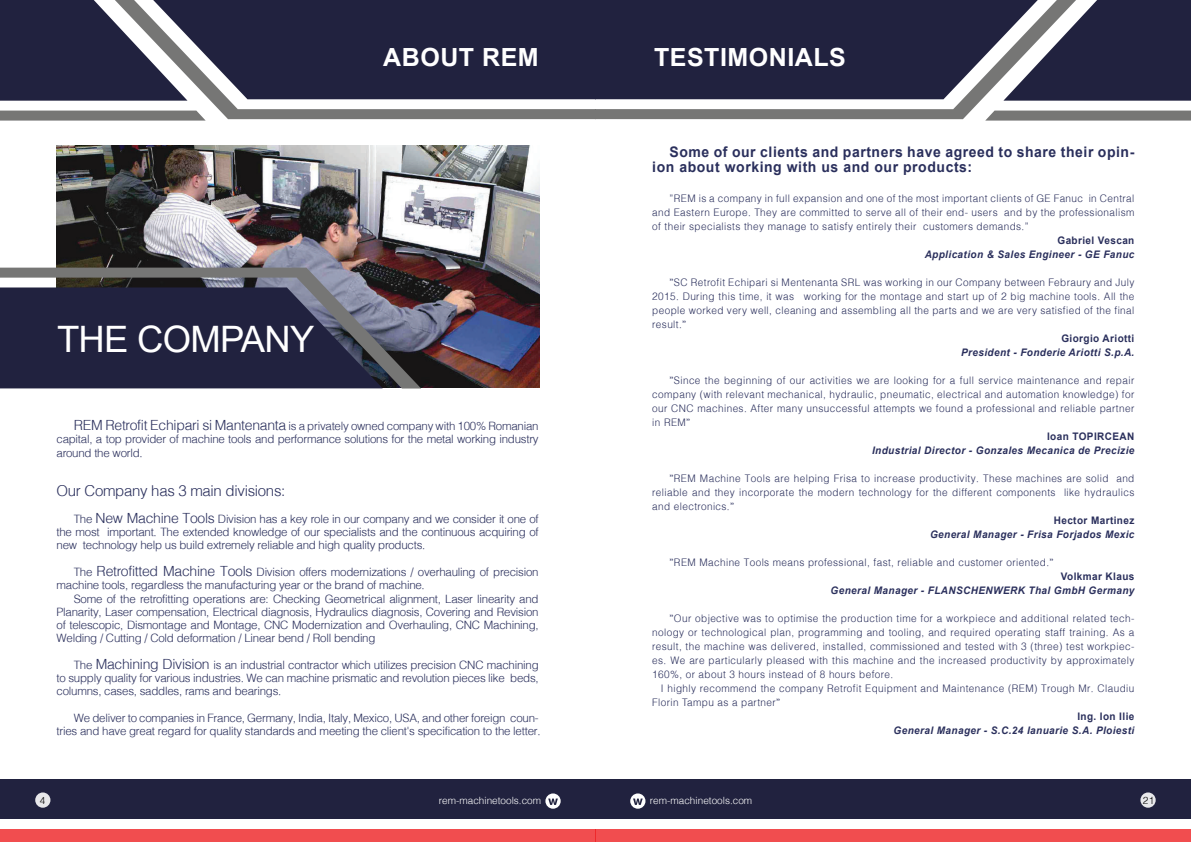
<style>
.page{position:relative;width:1191px;height:842px;background:#fff}
.page>*{position:absolute;margin:0;border:0;box-sizing:border-box;transform-origin:0 0}
.t1{font:36.4px "Arial";letter-spacing:-.02em;color:#fff}
.t2{font:700 25px "Arial";letter-spacing:.02em;color:#fff}
.t3{font:300 15px "Helv";letter-spacing:-.02em;color:#2a2f5c}
.t4{font:700 14.6px/15px "Arial";letter-spacing:.04em;color:#2a2f5c;scale:.96 1}
.t5{font:300 11.5px/13.3px "Helv";letter-spacing:-.02em;color:#2a2f5c;text-align:justify}
.t6{font:300 10.4px/14px "Helv";letter-spacing:.04em;color:#2a2f5c;text-align:justify;scale:.96 1}
.t7{font:italic 700 10.4px "Arial";letter-spacing:.04em;color:#2a2f5c;scale:.96 1}
.t8{font:700 10.4px "Arial";letter-spacing:.04em;color:#2a2f5c;scale:.96 1}
.t9{font:300 10px "Helv";color:#fff}
.t10{font:300 10px "Helv";color:#050504}
.s1{font-size:14px}
.s2{font-family:"Minion Pro";font-weight:400}
</style>
<div class="page">
<img style="left:56px;top:145px;width:483px;height:243px">
<svg style="left:115px;top:99px;width:480px;height:20px"></svg>
<div style="left:187px;top:0;width:408px;height:99px;background:#21223f"></div>
<div style="left:0;top:779px;width:596px;height:40px;background:#21223f"></div>
<div style="left:0;top:829px;width:595px;height:13px;background:#f14d4f"></div>
<svg style="left:35px;top:792px;width:15px;height:16px"></svg>
<svg style="left:545px;top:793px;width:15px;height:16px"></svg>
<svg style="left:0;top:0;width:187px;height:101px;background:#48495f"></svg>
<svg style="left:0;top:111px;width:206px;height:10px;background:#7e7e7d"></svg>
<svg style="left:0;top:268px;width:421px;height:120px;background:#636167"></svg>
<svg style="left:0;top:287px;width:383px;height:101px;background:#2a2c47"></svg>
<svg style="left:595px;top:99px;width:481px;height:20px"></svg>
<div style="left:595px;top:0;width:408px;height:99px;background:#21223f"></div>
<div style="left:595px;top:779px;width:595px;height:40px;background:#21223f"></div>
<div style="left:595px;top:829px;width:595px;height:13px;background:#f14d4f"></div>
<svg style="left:1140px;top:792px;width:15px;height:16px"></svg>
<svg style="left:630px;top:793px;width:15px;height:16px"></svg>
<svg style="left:1003px;top:0;width:187px;height:101px;background:#484960"></svg>
<svg style="left:985px;top:111px;width:205px;height:10px;background:#7e7e7d"></svg>
<h2 class="t2" style="left:383px;top:40px;width:157px">ABOUT REM</h2>
<h1 class="t1" style="left:57px;top:314px;width:259px">THE COMPANY</h1>
<p class="t5" style="left:57px;top:419px;width:484px;text-indent:17px"><span class="s1">REM Retrofit Echipari si Mantenanta</span> is a privately owned company with 100% Romanian capital, a top provider of machine tools and performance solutions for the metal working industry around the world.</p>
<h3 class="t3" style="left:56px;top:482px;width:230px">Our Company has 3 main divisions:</h3>
<p class="t5" style="left:57px;top:512px;width:484px;text-indent:17px">The <span class="s1">New Machine Tools</span> Division has a key role in our company and we consider it one of the most important. The extended knowledge of our specialists and the continuous acquiring of new technology help us build extremely reliable and high quality products.</p>
<p class="t5" style="left:56px;top:565px;width:483px;text-indent:17px">The <span class="s1">Retrofitted Machine Tools</span> Division offers modernizations / overhauling of precision machine tools, regardless the manufacturing year or the brand of machine.</p>
<p class="t5" style="left:56px;top:591px;width:484px;text-indent:17px">Some of the retrofitting operations are: Checking Geometrical alignment, Laser linearity and Planarity, Laser compensation, Electrical diagnosis, Hydraulics diagnosis, Covering and Revision of telescopic, Dismontage and Montage, CNC Modernization and Overhauling, CNC Machining, Welding / Cutting / Cold deformation / Linear bend / Roll bending</p>
<p class="t5" style="left:57px;top:658px;width:484px;text-indent:17px">The <span class="s1">Machining Division</span> is an industrial contractor which utilizes precision CNC machining to supply quality for various industries. We can machine prismatic and revolution pieces like beds, columns, cases, saddles, rams and bearings.</p>
<p class="t5" style="left:57px;top:711px;width:486px;text-align:right">We deliver to companies in France, Germany, India, Italy, Mexico, USA, and other foreign coun&shy;tries and have great regard for quality standards and meeting the client's specification to the letter.</p>
<p class="t10" style="left:40px;top:794px;width:7px">4</p>
<p class="t9" style="left:439px;top:794px;width:104px">rem-machinetools.com</p>
<h2 class="t2" style="left:654px;top:39px;width:193px">TESTIMONIALS</h2>
<h3 class="t4" style="left:652px;top:145px;width:504px;text-indent:17px">Some of our clients and partners have agreed to share their opin&shy;ion about working with us and our products:</h3>
<p class="t6" style="left:652px;top:191px;width:504px;text-indent:17px">”REM is a company in full expansion and one of the most important clients of GE Fanuc in Central and Eastern Europe. They are committed to serve all of their end- users and by the professionalism of their specialists they manage to satisfy entirely their customers demands.”</p>
<p class="t8" style="left:1057px;top:233px;width:82px">Gabriel Vescan</p>
<p class="t7" style="left:924px;top:247px;width:220px">Application &amp; Sales Engineer - GE Fanuc</p>
<p class="t6" style="left:652px;top:275px;width:504px;text-indent:17px"><span class="s2">”</span>SC Retrofit Echipari si Mentenanta SRL was working in our Company between Febraury and July 2015. During this time, it was working for the montage and start up of 2 big machine tools. All the people worked very well, cleaning and assembling all the parts and we are very satisfied of the final result.<span class="s2">”</span></p>
<p class="t8" style="left:1061px;top:331px;width:78px">Giorgio Ariotti</p>
<p class="t7" style="left:961px;top:345px;width:182px">President - Fonderie Ariotti S.p.A.</p>
<p class="t6" style="left:652px;top:373px;width:504px;text-indent:17px"><span class="s2">”</span>Since the beginning of our activities we are looking for a full service maintenance and repair company (with relevant mechanical, hydraulic, pneumatic, electrical and automation knowledge) for our CNC machines. After many unsuccessful attempts we found a professional and reliable partner in REM<span class="s2">”</span></p>
<p class="t8" style="left:1047px;top:429px;width:92px">Ioan TOPIRCEAN</p>
<p class="t7" style="left:872px;top:443px;width:275px">Industrial Director - Gonzales Mecanica de Precizie</p>
<p class="t6" style="left:652px;top:471px;width:504px;text-indent:17px"><span class="s2">”</span>REM Machine Tools are helping Frisa to increase productivity. These machines are solid and reliable and they incorporate the modern technology for the different components like hydraulics and electronics.<span class="s2">”</span></p>
<p class="t8" style="left:1053px;top:513px;width:85px">Hector Martinez</p>
<p class="t7" style="left:930px;top:527px;width:214px">General Manager - Frisa Forjados Mexic</p>
<p class="t6" style="left:669px;top:555px;width:401px"><span class="s2">”</span>REM Machine Tools means professional, fast, reliable and customer oriented.<span class="s2">”</span></p>
<p class="t8" style="left:1060px;top:569px;width:78px">Volkmar Klaus</p>
<p class="t7" style="left:830px;top:583px;width:318px">General Manager - FLANSCHENWERK Thal GmbH Germany</p>
<p class="t6" style="left:652px;top:611px;width:504px;text-indent:17px"><span class="s2">”</span>Our objective was to optimise the production time for a workpiece and additional related tech&shy;nology or technological plan, programming and tooling, and required operating staff training. As a result, the machine was delivered, installed, commissioned and tested with 3 (three) test workpiec&shy;es. We are particularly pleased with this machine and the increased productivity by approximately 160%, or about 3 hours instead of 8 hours before.</p>
<p class="t6" style="left:652px;top:681px;width:504px;text-indent:9px">I highly recommend the company Retrofit Equipment and Maintenance (REM) Trough Mr. Claudiu<br>Florin Tampu as a partner<span class="s2">”</span></p>
<p class="t8" style="left:1077px;top:709px;width:61px">Ing. Ion Ilie</p>
<p class="t7" style="left:893px;top:723px;width:252px">General Manager - S.C.24 Ianuarie S.A. Ploiesti</p>
<p class="t9" style="left:650px;top:794px;width:104px">rem-machinetools.com</p>
<p class="t10" style="left:1142px;top:794px;width:13px">21</p>
</div>
